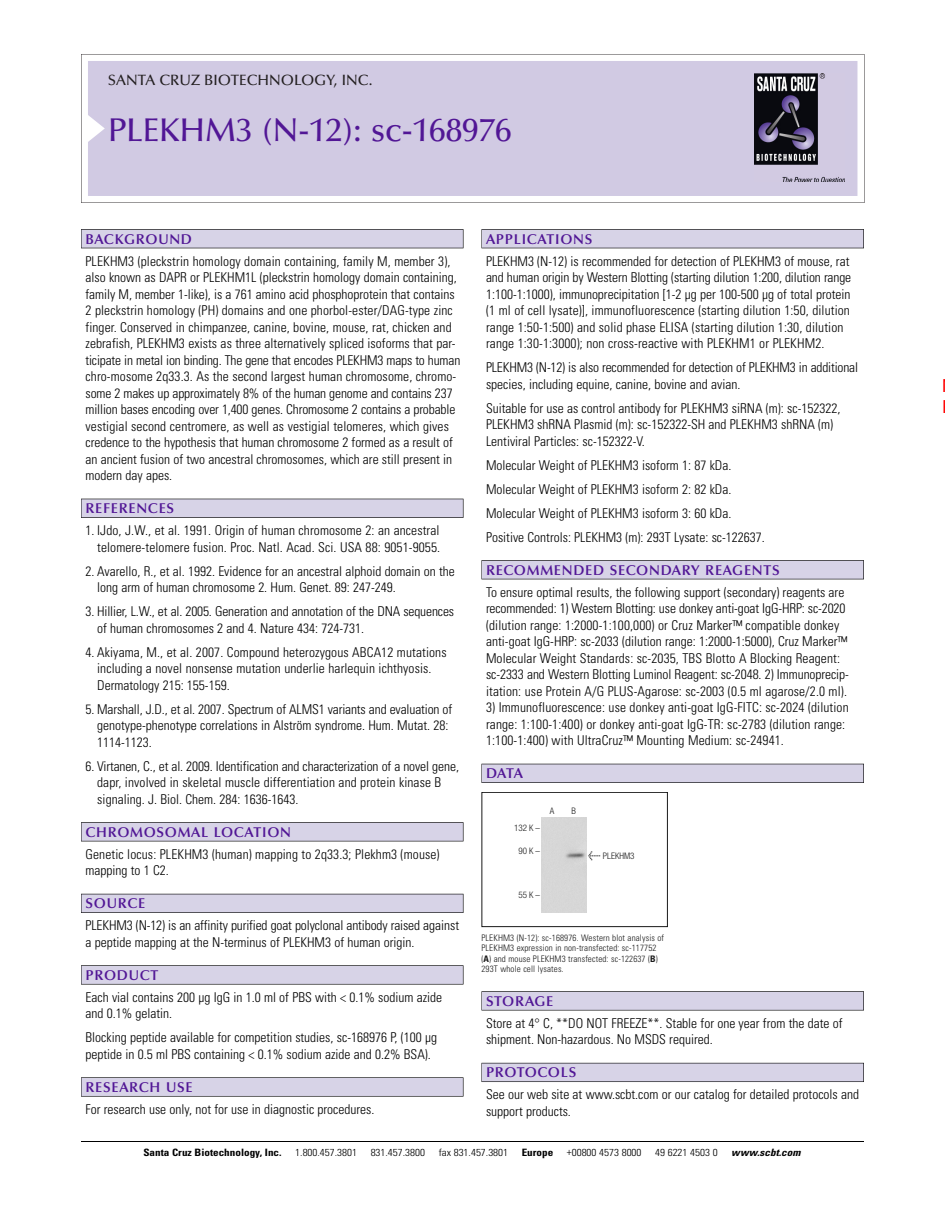
<style>
.page{position:relative;width:945px;height:1215px;background:#fff}
.page>*{position:absolute;margin:0;border:0;box-sizing:border-box;transform-origin:0 0}
.t1{font:500 33px "Optima";color:#511695}
.t2{font:500 15px "Optima";color:#231f20}
.t3{font:600 14.25px "Optima";letter-spacing:.05em;color:#511695}
.t4{font:300 condensed 13.5px/16.5px "Univers";color:#000}
.t5{font:300 condensed 10.2px "Univers";color:#000;scale:1.1 1}
.t6{font:700 condensed 10.2px "Univers";color:#000;scale:1.1 1}
.t7{font:italic 700 condensed 10.2px "Univers";letter-spacing:.005em;color:#000;scale:1.1 1}
.t8{font:9px/10.5px "Univers Condensed Light+XUCBEN";letter-spacing:.015em;color:#191919}
.t9{font:9px "Helvetica Neue Light Cond+EGGPVC";color:#191919}
.s1{font-family:"Meta Plus Book Roman+MRKNST";font-size:10.5px}
.s2{font-family:"Univers Condensed Bold+WYNTSH"}
</style>
<div class="page">
<svg style="left:81px;top:54px;width:783px;height:149px"></svg>
<div style="left:88px;top:61px;width:769px;height:135px;background:#d1cae3"></div>
<img style="left:755px;top:74px;width:90px;height:108px">
<div style="left:81px;top:229px;width:382px;height:19px;background:#525156"></div>
<div style="left:81px;top:230px;width:382px;height:18px;background:#d7d3e7"></div>
<div style="left:81px;top:499px;width:382px;height:19px;background:#515055"></div>
<div style="left:81px;top:499px;width:382px;height:18px;background:#d7d3e7"></div>
<div style="left:81px;top:822px;width:382px;height:19px;background:#545357"></div>
<div style="left:81px;top:823px;width:382px;height:18px;background:#d7d3e7"></div>
<div style="left:81px;top:894px;width:382px;height:19px;background:#54535a"></div>
<div style="left:81px;top:894px;width:382px;height:18px;background:#d7d3e7"></div>
<svg style="left:81px;top:965px;width:382px;height:20px"></svg>
<div style="left:81px;top:966px;width:382px;height:18px;background:#d7d3e7"></div>
<div style="left:81px;top:1077px;width:382px;height:20px;background:#666667"></div>
<div style="left:81px;top:1078px;width:382px;height:18px;background:#d7d3e7"></div>
<div style="left:482px;top:229px;width:382px;height:19px;background:#525156"></div>
<div style="left:482px;top:230px;width:381px;height:18px;background:#d7d3e7"></div>
<div style="left:482px;top:560px;width:382px;height:19px;background:#525155"></div>
<div style="left:482px;top:561px;width:381px;height:18px;background:#d7d3e7"></div>
<div style="left:482px;top:764px;width:382px;height:19px;background:#525158"></div>
<div style="left:482px;top:764px;width:381px;height:18px;background:#d7d3e7"></div>
<div style="left:482px;top:991px;width:382px;height:19px;background:#575759"></div>
<div style="left:482px;top:992px;width:381px;height:18px;background:#d7d3e7"></div>
<div style="left:482px;top:1063px;width:382px;height:19px;background:#5b5a62"></div>
<div style="left:482px;top:1063px;width:381px;height:18px;background:#d7d3e7"></div>
<hr style="left:81px;top:1141px;width:783px;height:1px;background:#000">
<div style="left:482px;top:792px;width:186px;height:135px;border:1px solid #191919"></div>
<div style="left:541px;top:817px;width:45px;height:96px;background:#d7d7d7"></div>
<p class="t2" style="left:108px;top:74px;width:266px">SANTA CRUZ BIOTECHNOLOGY, INC.</p>
<h1 class="t1" style="left:108px;top:117px;width:405px">PLEKHM3 (N-12): sc-168976</h1>
<p class="t3" style="left:86px;top:233px;width:108px">BACKGROUND</p>
<p class="t4" style="left:86px;top:254px;width:376px">PLEKHM3 (pleckstrin homology domain containing, family M, member 3), also known as DAPR or PLEKHM1L (pleckstrin homology domain containing, family M, member 1-like), is a 761 amino acid phosphoprotein that contains 2 pleckstrin homology (PH) domains and one phorbol-ester/DAG-type zinc finger. Conserved in chimpanzee, canine, bovine, mouse, rat, chicken and zebrafish, PLEKHM3 exists as three alternatively spliced isoforms that par&shy;ticipate in metal ion binding. The gene that encodes PLEKHM3 maps to human chro-mosome 2q33.3. As the second largest human chromosome, chromo&shy;some 2 makes up approximately 8% of the human genome and contains 237 million bases encoding over 1,400 genes. Chromosome 2 contains a probable vestigial second centromere, as well as vestigial telomeres, which gives credence to the hypothesis that human chromosome 2 formed as a result of an ancient fusion of two ancestral chromosomes, which are still present in modern day apes.</p>
<p class="t3" style="left:86px;top:503px;width:90px">REFERENCES</p>
<p class="t4" style="left:86px;top:523px;width:356px;text-align:right">1. IJdo, J.W., et al. 1991. Origin of human chromosome 2: an ancestral telomere-telomere fusion. Proc. Natl. Acad. Sci. USA 88: 9051-9055.</p>
<p class="t4" style="left:97px;top:564px;width:359px;text-indent:-12px">2. Avarello, R., et al. 1992. Evidence for an ancestral alphoid domain on the long arm of human chromosome 2. Hum. Genet. 89: 247-249.</p>
<p class="t4" style="left:97px;top:604px;width:358px;text-indent:-12px">3. Hillier, L.W., et al. 2005. Generation and annotation of the DNA sequences of human chromosomes 2 and 4. Nature 434: 724-731.</p>
<p class="t4" style="left:97px;top:645px;width:351px;text-indent:-12px">4. Akiyama, M., et al. 2007. Compound heterozygous ABCA12 mutations including a novel nonsense mutation underlie harlequin ichthyosis.<br>Dermatology 215: 155-159.</p>
<p class="t4" style="left:97px;top:702px;width:357px;text-indent:-12px">5. Marshall, J.D., et al. 2007. Spectrum of ALMS1 variants and evaluation of genotype-phenotype correlations in Alström syndrome. Hum. Mutat. 28:<br>1114-1123.</p>
<p class="t4" style="left:97px;top:759px;width:364px;text-indent:-12px">6. Virtanen, C., et al. 2009. Identification and characterization of a novel gene, dapr, involved in skeletal muscle differentiation and protein kinase B signaling. J. Biol. Chem. 284: 1636-1643.</p>
<p class="t3" style="left:86px;top:826px;width:207px">CHROMOSOMAL LOCATION</p>
<p class="t4" style="left:86px;top:847px;width:356px">Genetic locus: PLEKHM3 (human) mapping to 2q33.3; Plekhm3 (mouse) mapping to 1 C2.</p>
<p class="t3" style="left:86px;top:898px;width:61px">SOURCE</p>
<p class="t4" style="left:86px;top:918px;width:375px">PLEKHM3 (N-12) is an affinity purified goat polyclonal antibody raised against a peptide mapping at the N-terminus of PLEKHM3 of human origin.</p>
<p class="t3" style="left:86px;top:969px;width:74px">PRODUCT</p>
<p class="t4" style="left:86px;top:990px;width:358px">Each vial contains 200 µg IgG in 1.0 ml of PBS with &lt; 0.1% sodium azide and 0.1% gelatin.</p>
<p class="t4" style="left:86px;top:1030px;width:353px">Blocking peptide available for competition studies, sc-168976 P, (100 µg peptide in 0.5 ml PBS containing &lt; 0.1% sodium azide and 0.2% BSA).</p>
<p class="t3" style="left:86px;top:1081px;width:109px">RESEARCH USE</p>
<p class="t4" style="left:86px;top:1102px;width:290px">For research use only, not for use in diagnostic procedures.</p>
<p class="t3" style="left:486px;top:233px;width:108px">APPLICATIONS</p>
<p class="t4" style="left:486px;top:254px;width:367px">PLEKHM3 (N-12) is recommended for detection of PLEKHM3 of mouse, rat and human origin by Western Blotting (starting dilution 1:200, dilution range 1:100-1:1000), immunoprecipitation [1-2 µg per 100-500 µg of total protein (1 ml of cell lysate)], immunofluorescence (starting dilution 1:50, dilution range 1:50-1:500) and solid phase ELISA (starting dilution 1:30, dilution range 1:30-1:3000); non cross-reactive with PLEKHM1 or PLEKHM2.</p>
<p class="t4" style="left:486px;top:360px;width:374px">PLEKHM3 (N-12) is also recommended for detection of PLEKHM3 in additional species, including equine, canine, bovine and avian.</p>
<p class="t4" style="left:486px;top:401px;width:356px">Suitable for use as control antibody for PLEKHM3 siRNA (m): sc-152322,<br>PLEKHM3 shRNA Plasmid (m): sc-152322-SH and PLEKHM3 shRNA (m)<br>Lentiviral Particles: sc-152322-V.</p>
<p class="t4" style="left:486px;top:454px;width:280px;line-height:24px">Molecular Weight of PLEKHM3 isoform 1: 87 kDa.<br>Molecular Weight of PLEKHM3 isoform 2: 82 kDa.<br>Molecular Weight of PLEKHM3 isoform 3: 60 kDa.<br>Positive Controls: PLEKHM3 (m): 293T Lysate: sc-122637.</p>
<p class="t3" style="left:486px;top:564px;width:295px">RECOMMENDED SECONDARY REAGENTS</p>
<p class="t4" style="left:486px;top:585px;width:364px">To ensure optimal results, the following support (secondary) reagents are recommended: 1) Western Blotting: use donkey anti-goat IgG-HRP: sc-2020 (dilution range: 1:2000-1:100,000) or Cruz Marker™ compatible donkey anti-goat IgG-HRP: sc-2033 (dilution range: 1:2000-1:5000), Cruz Marker™ Molecular Weight Standards: sc-2035, TBS Blotto A Blocking Reagent: sc-2333 and Western Blotting Luminol Reagent: sc-2048. 2) Immunoprecip&shy;itation: use Protein A/G PLUS-Agarose: sc-2003 (0.5 ml agarose/2.0 ml).</p>
<p class="t4" style="left:486px;top:700px;width:364px">3) Immunofluorescence: use donkey anti-goat IgG-FITC: sc-2024 (dilution range: 1:100-1:400) or donkey anti-goat IgG-TR: sc-2783 (dilution range:<br>1:100-1:400) with UltraCruz™ Mounting Medium: sc-24941.</p>
<p class="t3" style="left:486px;top:768px;width:39px">DATA</p>
<p class="t9" style="left:514px;top:825px;width:28px">132 K –</p>
<p class="t9" style="left:518px;top:847px;width:23px">90K–</p>
<p class="t9" style="left:518px;top:892px;width:23px">55K–</p>
<p class="t9" style="left:550px;top:808px;width:6px">A</p>
<p class="t9" style="left:572px;top:808px;width:6px">B</p>
<p class="t9" style="left:588px;top:853px;width:48px"><span class="s1">&lt;</span> PLEKHM3</p>
<p class="t8" style="left:482px;top:933px;width:184px">PLEKHM3 (N-12): sc-168976. Western blot analysis of PLEKHM3 expression in non-transfected: sc-117752 (<span class="s2">A</span>) and mouse PLEKHM3 transfected: sc-122637 (<span class="s2">B</span>)<br>293T whole cell lysates.</p>
<p class="t3" style="left:486px;top:995px;width:69px">STORAGE</p>
<p class="t4" style="left:486px;top:1016px;width:358px">Store at 4° C, **DO NOT FREEZE**. Stable for one year from the date of shipment. Non-hazardous. No MSDS required.</p>
<p class="t3" style="left:486px;top:1067px;width:92px">PROTOCOLS</p>
<p class="t4" style="left:486px;top:1087px;width:375px">See our web site at www.scbt.com or our catalog for detailed protocols and support products.</p>
<p class="t6" style="left:143px;top:1148px;width:127px">Santa Cruz Biotechnology, Inc.</p>
<p class="t5" style="left:295px;top:1148px;width:58px">1.800.457.3801</p>
<p class="t5" style="left:371px;top:1148px;width:51px">831.457.3800</p>
<p class="t5" style="left:439px;top:1148px;width:65px">fax 831.457.3801</p>
<p class="t6" style="left:522px;top:1148px;width:30px">Europe</p>
<p class="t5" style="left:567px;top:1148px;width:69px">+00800 4573 8000</p>
<p class="t5" style="left:655px;top:1148px;width:58px">49 6221 4503 0</p>
<p class="t7" style="left:731px;top:1148px;width:64px">www.scbt.com</p>
</div>
